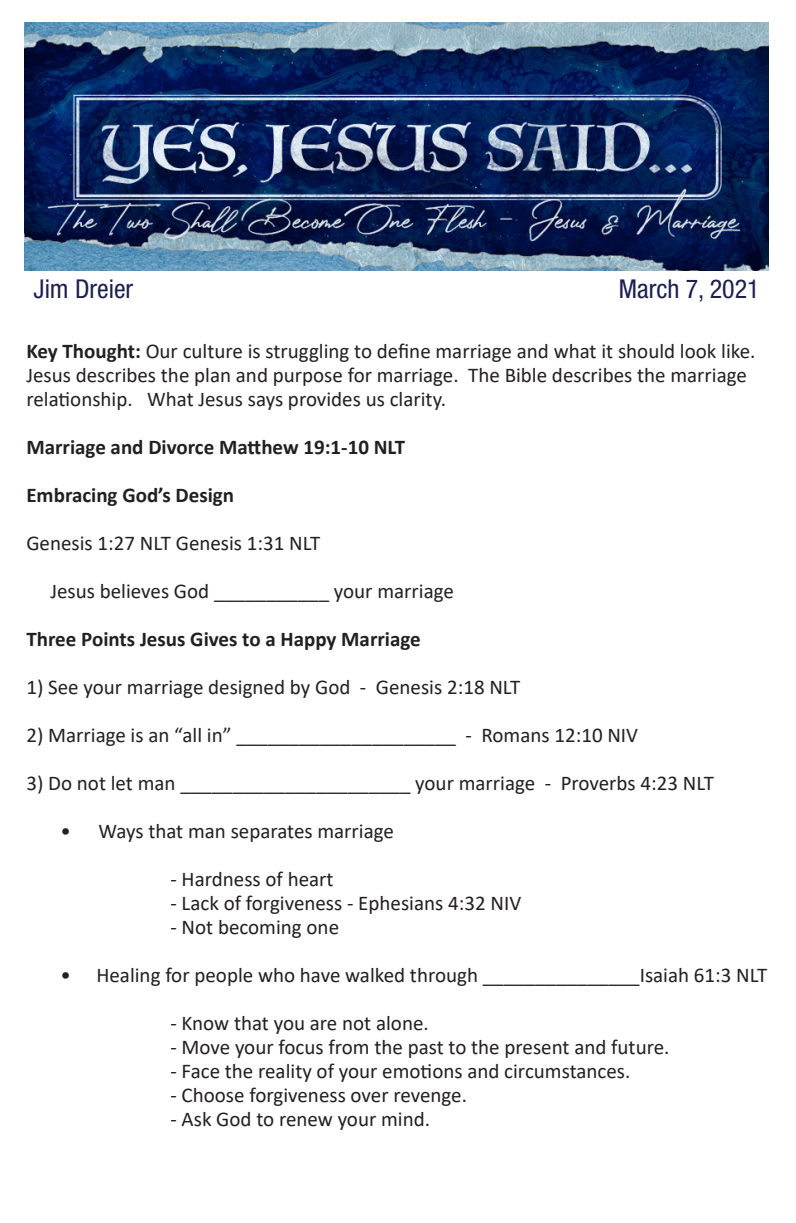
<style>
.page{position:relative;width:796px;height:1223px;background:#fff}
.page>*{position:absolute;margin:0;border:0;box-sizing:border-box;transform-origin:0 0}
.t1{font:condensed 26px "Helvetica Neue";color:#1b2051}
.t2{font:21px/24px "Calibri";color:#231f20}
.t3{font:700 21px "Calibri";color:#231f20}
.s1{font-weight:700}
</style>
<div class="page">
<img style="left:24px;top:23px;width:744px;height:248px">
<p class="t1" style="left:34px;top:274px;width:101px">Jim Dreier</p>
<p class="t1" style="left:619px;top:274px;width:142px">March 7, 2021</p>
<p class="t2" style="left:26px;top:338px;width:730px"><span class="s1">Key Thought:</span> Our culture is struggling to define marriage and what it should look like.<br>Jesus describes the plan and purpose for marriage. The Bible describes the marriage relationship. What Jesus says provides us clarity.</p>
<p class="t3" style="left:26px;top:432px;width:380px">Marriage and Divorce Matthew 19:1-10 NLT</p>
<p class="t3" style="left:26px;top:480px;width:209px">Embracing God’s Design</p>
<p class="t2" style="left:26px;top:530px;width:295px">Genesis 1:27 NLT Genesis 1:31 NLT</p>
<p class="t2" style="left:50px;top:578px;width:405px">Jesus believes God ___________ your marriage</p>
<p class="t3" style="left:26px;top:624px;width:396px">Three Points Jesus Gives to a Happy Marriage</p>
<p class="t2" style="left:26px;top:674px;width:495px">1) See your marriage designed by God - Genesis 2:18 NLT</p>
<p class="t2" style="left:26px;top:722px;width:613px">2) Marriage is an “all in” _____________________ - Romans 12:10 NIV</p>
<p class="t2" style="left:26px;top:770px;width:689px">3) Do not let man ______________________ your marriage - Proverbs 4:23 NLT</p>
<p class="t2" style="left:60px;top:818px;width:335px">• Ways that man separates marriage</p>
<p class="t2" style="left:170px;top:866px;width:165px">- Hardness of heart</p>
<p class="t2" style="left:170px;top:890px;width:352px">- Lack of forgiveness - Ephesians 4:32 NIV</p>
<p class="t2" style="left:170px;top:914px;width:170px">- Not becoming one</p>
<p class="t2" style="left:60px;top:962px;width:708px">• Healing for people who have walked through _______________Isaiah 61:3 NLT</p>
<p class="t2" style="left:170px;top:1010px;width:260px">- Know that you are not alone.</p>
<p class="t2" style="left:170px;top:1034px;width:500px">- Move your focus from the past to the present and future.</p>
<p class="t2" style="left:170px;top:1058px;width:461px">- Face the reality of your emotions and circumstances.</p>
<p class="t2" style="left:170px;top:1082px;width:298px">- Choose forgiveness over revenge.</p>
<p class="t2" style="left:170px;top:1106px;width:261px">- Ask God to renew your mind.</p>
</div>
